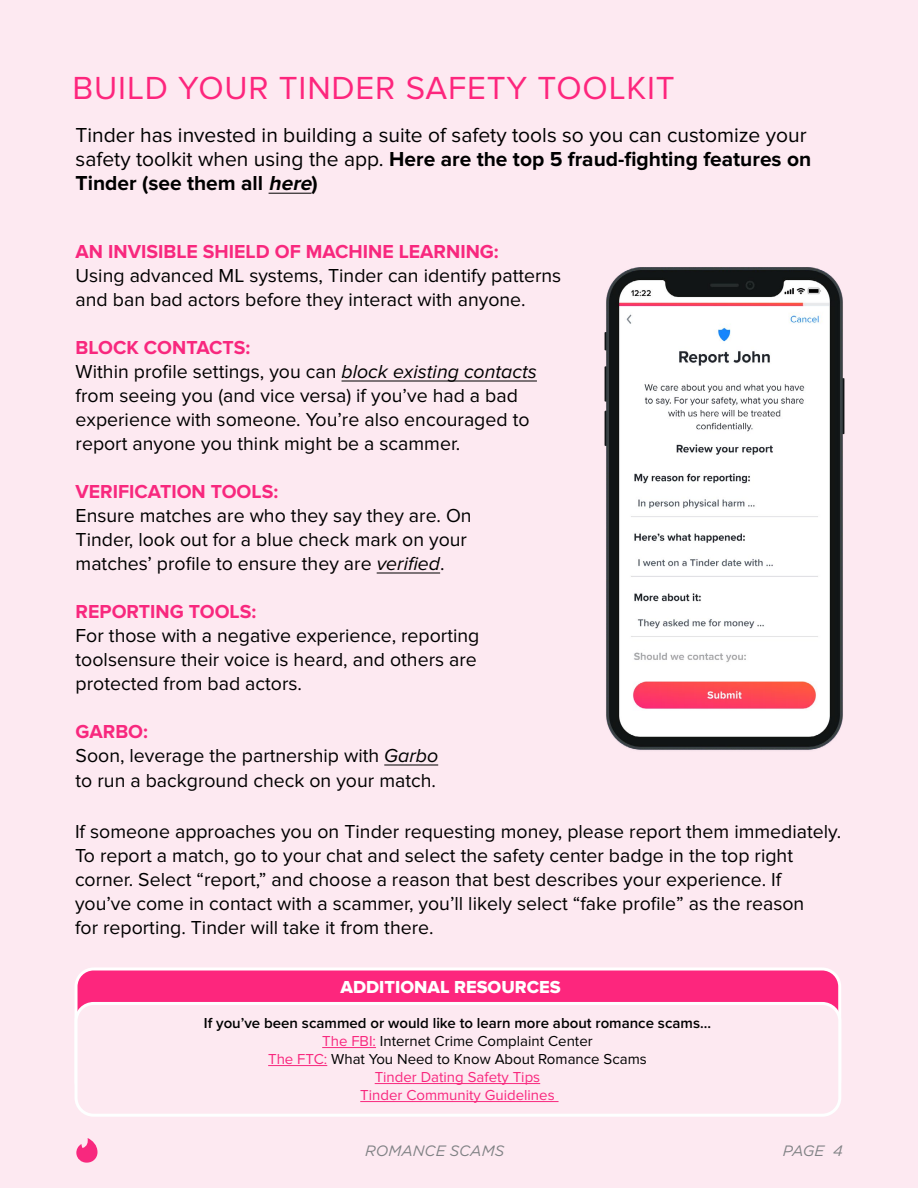
<style>
.page{position:relative;width:918px;height:1188px;background:#fde9f1}
.page>*{position:absolute;margin:0;border:0;box-sizing:border-box;transform-origin:0 0}
.t1{font:33.15px "Proxima Nova";letter-spacing:.025em;color:#fd267d}
.t2{font:21px/24px "Proxima Nova";color:#000}
.t3{font:19.5px/24px "Proxima Nova";color:#000}
.t4{font:700 19.5px "Proxima Nova";color:#f8287e}
.t5{font:18px "Proxima Nova Extrabld";color:#fff}
.t6{font:15px/18px "Proxima Nova";color:#000101;text-align:center}
.t7{font:italic 15px "Gotham";color:#808285}
.s1{font-weight:700}
.s2{font-weight:700;font-style:italic}
.s3{font-weight:700;color:#f8287e}
.s4{font-style:italic}
.s5{font-weight:600}
.s6{color:#f8287e}
</style>
<div class="page">
<svg style="left:76px;top:1138px;width:22px;height:25px"></svg>
<div style="left:76px;top:969px;width:764px;height:130px;background:#fd267d;border-radius:18px"></div>
<div style="left:75px;top:968px;width:766px;height:132px;border:3px solid #fff;border-radius:18px"></div>
<div style="left:76px;top:1003px;width:764px;height:112px;background:#fde9f1;border-radius:18px"></div>
<div style="left:75px;top:1002px;width:766px;height:115px;border:3px solid #fdffff;border-radius:18px"></div>
<hr style="left:269px;top:193px;width:43px;height:1px;background:#000">
<hr style="left:342px;top:381px;width:195px;height:1px;background:#000">
<hr style="left:377px;top:573px;width:63px;height:1px;background:#000">
<hr style="left:384px;top:765px;width:54px;height:1px;background:#000">
<img style="left:604px;top:267px;width:241px;height:484px">
<hr style="left:322px;top:1047px;width:54px;height:1px;background:#f8287e">
<hr style="left:268px;top:1065px;width:59px;height:1px;background:#f8287e">
<hr style="left:375px;top:1083px;width:165px;height:1px;background:#f8287e">
<hr style="left:360px;top:1101px;width:199px;height:1px;background:#f8287e">
<h1 class="t1" style="left:73px;top:69px;width:604px">BUILD YOUR TINDER SAFETY TOOLKIT</h1>
<p class="t2" style="left:76px;top:124px;width:737px">Tinder has invested in building a suite of safety tools so you can customize your safety toolkit when using the app. <span class="s1">Here are the top 5 fraud-fighting features on<br>Tinder (see them all</span> <span class="s2">here</span><span class="s1">)</span></p>
<p class="t4" style="left:76px;top:241px;width:425px">AN INVISIBLE SHIELD OF MACHINE LEARNING:</p>
<p class="t3" style="left:76px;top:264px;width:487px">Using advanced ML systems, Tinder can identify patterns and ban bad actors before they interact with anyone.</p>
<p class="t3" style="left:76px;top:336px;width:463px"><span class="s3">BLOCK CONTACTS:<br></span>Within profile settings, you can <span class="s4">block existing contacts </span>from seeing you (and vice versa) if you’ve had a bad experience with someone. You’re also encouraged to report anyone you think might be a scammer.</p>
<p class="t4" style="left:76px;top:481px;width:204px">VERIFICATION TOOLS:</p>
<p class="t3" style="left:76px;top:504px;width:398px">Ensure matches are who they say they are. On<br>Tinder, look out for a blue check mark on your matches’ profile to ensure they are <span class="s4">verified</span>.</p>
<p class="t4" style="left:76px;top:601px;width:182px">REPORTING TOOLS:</p>
<p class="t3" style="left:76px;top:624px;width:405px">For those with a negative experience, reporting toolsensure their voice is heard, and others are protected from bad actors.</p>
<p class="t3" style="left:76px;top:720px;width:364px"><span class="s3">GARBO:<br></span>Soon, leverage the partnership with <span class="s4">Garbo </span>to run a background check on your match.</p>
<p class="t3" style="left:75px;top:820px;width:768px">If someone approaches you on Tinder requesting money, please report them immediately.<br>To report a match, go to your chat and select the safety center badge in the top right corner. Select “report,” and choose a reason that best describes your experience. If you’ve come in contact with a scammer, you’ll likely select “fake profile” as the reason<br>for reporting. Tinder will take it from there.</p>
<p class="t5" style="left:341px;top:977px;width:222px">ADDITIONAL RESOURCES</p>
<p class="t6" style="left:204px;top:1014px;width:509px"><span class="s5">If you’ve been scammed or would like to learn more about romance scams… </span><span class="s6">The FBI:</span> Internet Crime Complaint Center<br><span class="s6">The FTC:</span> What You Need to Know About Romance Scams<br><span class="s6">Tinder Dating Safety Tips<br>Tinder Community Guidelines</span></p>
<p class="t7" style="left:365px;top:1141px;width:141px">ROMANCE SCAMS</p>
<p class="t7" style="left:783px;top:1141px;width:62px">PAGE 4</p>
</div>
